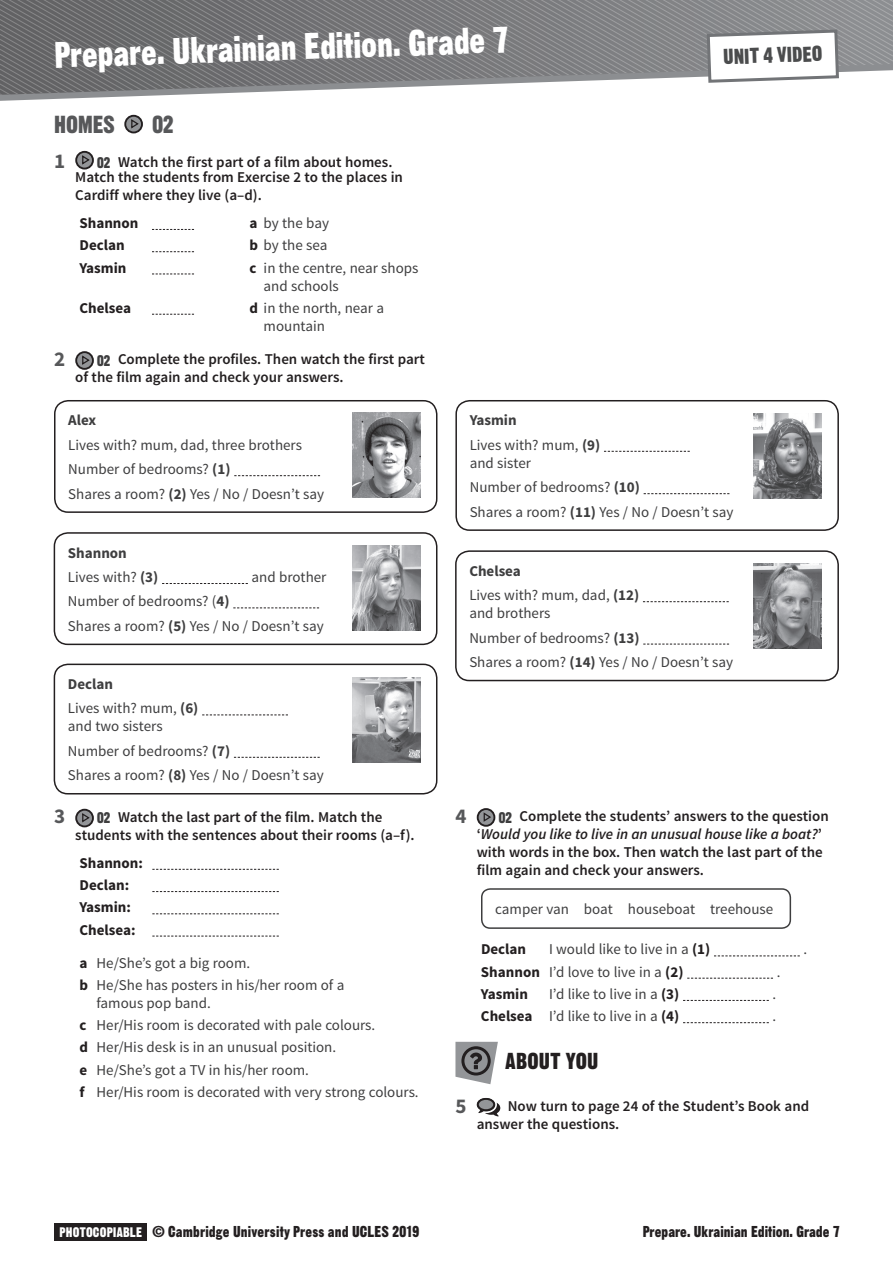
<style>
.page{position:relative;width:893px;height:1263px;background:#fff}
.page>*{position:absolute;margin:0;border:0;box-sizing:border-box;transform-origin:0 0}
.t1{font:36px "Gothic Thirteen Std";color:#fff}
.t2{font:24px "Gothic Thirteen Std";color:#57585a}
.t3{font:22.5px "Gothic Thirteen Std";letter-spacing:.01em;color:#231f20}
.t4{font:21px "Gothic Thirteen Std";color:#4b4c4d}
.t5{font:700 21px "Source Sans Pro";color:#57585a}
.t6{font:15.3px "Gothic Thirteen Std";color:#231f20}
.t7{font:15px/24.5px "Source Sans Pro";color:#3e3e3f}
.t8{font:600 15px/18px "Source Sans Pro";color:#231f20}
.t9{font:700 15px/22.2px "Source Sans Pro";color:#231f20}
.t10{font:700 15px/24.3px "Source Sans Pro";color:#3e3e3f}
.s1{font-family:"Gothic Thirteen Std";font-weight:400;color:#3e3e3f}
.s2{font-weight:700;color:#231f20}
.s3{font-weight:700}
.s4{font-weight:400}
.s5{font-style:italic}
.s6{font-size:13.5px;color:#fff}
</style>
<div class="page">
<svg style="left:0;top:0;width:893px;height:101px;background:#8f9092"></svg>
<div style="left:54px;top:1223px;width:93px;height:18px;background:#231f20"></div>
<svg style="left:705px;top:28px;width:135px;height:56px"></svg>
<svg style="left:125px;top:116px;width:17px;height:16px"></svg>
<div style="left:124px;top:115px;width:19px;height:18px;border:2px solid #231f20;border-radius:50%"></div>
<svg style="left:130px;top:118px;width:10px;height:11px"></svg>
<svg style="left:76px;top:152px;width:17px;height:17px"></svg>
<div style="left:75px;top:151px;width:19px;height:18px;border:2px solid #231f20;border-radius:50%"></div>
<svg style="left:81px;top:154px;width:10px;height:11px"></svg>
<svg style="left:152px;top:229px;width:42px;height:1px"></svg>
<svg style="left:152px;top:251px;width:42px;height:1px"></svg>
<svg style="left:152px;top:274px;width:42px;height:1px"></svg>
<svg style="left:152px;top:314px;width:42px;height:1px"></svg>
<svg style="left:76px;top:352px;width:17px;height:17px"></svg>
<div style="left:75px;top:351px;width:19px;height:19px;border:2px solid #231f20;border-radius:50%"></div>
<svg style="left:81px;top:354px;width:10px;height:11px"></svg>
<svg style="left:76px;top:810px;width:17px;height:16px"></svg>
<div style="left:75px;top:809px;width:19px;height:18px;border:2px solid #231f20;border-radius:50%"></div>
<svg style="left:81px;top:812px;width:10px;height:11px"></svg>
<svg style="left:152px;top:869px;width:127px;height:1px"></svg>
<svg style="left:152px;top:891px;width:127px;height:1px"></svg>
<svg style="left:152px;top:913px;width:127px;height:1px"></svg>
<svg style="left:152px;top:936px;width:127px;height:1px"></svg>
<svg style="left:234px;top:475px;width:86px;height:1px"></svg>
<div style="left:54px;top:400px;width:383px;height:113px;border:2px solid #231f20;border-radius:14px"></div>
<img style="left:352px;top:413px;width:68px;height:85px">
<svg style="left:162px;top:583px;width:86px;height:1px"></svg>
<svg style="left:233px;top:607px;width:86px;height:1px"></svg>
<div style="left:54px;top:532px;width:383px;height:113px;border:2px solid #231f20;border-radius:14px"></div>
<img style="left:352px;top:545px;width:68px;height:85px">
<svg style="left:202px;top:714px;width:86px;height:1px"></svg>
<svg style="left:234px;top:757px;width:86px;height:1px"></svg>
<div style="left:54px;top:664px;width:383px;height:130px;border:2px solid #231f20;border-radius:14px"></div>
<img style="left:353px;top:678px;width:68px;height:85px">
<svg style="left:604px;top:451px;width:86px;height:1px"></svg>
<svg style="left:644px;top:493px;width:85px;height:1px"></svg>
<div style="left:455px;top:400px;width:384px;height:131px;border:2px solid #231f20;border-radius:14px"></div>
<img style="left:754px;top:413px;width:68px;height:85px">
<svg style="left:643px;top:601px;width:86px;height:1px"></svg>
<svg style="left:643px;top:644px;width:86px;height:1px"></svg>
<div style="left:455px;top:550px;width:384px;height:131px;border:2px solid #231f20;border-radius:14px"></div>
<img style="left:754px;top:564px;width:68px;height:85px">
<svg style="left:478px;top:809px;width:16px;height:17px"></svg>
<div style="left:477px;top:808px;width:18px;height:19px;border:2px solid #231f20;border-radius:50%"></div>
<svg style="left:482px;top:811px;width:10px;height:11px"></svg>
<div style="left:481px;top:888px;width:310px;height:41px;border:2px solid #3e3e3f;border-radius:9px"></div>
<svg style="left:714px;top:955px;width:86px;height:1px"></svg>
<svg style="left:687px;top:978px;width:86px;height:1px"></svg>
<svg style="left:683px;top:1000px;width:86px;height:1px"></svg>
<svg style="left:683px;top:1022px;width:86px;height:1px"></svg>
<svg style="left:477px;top:1098px;width:23px;height:18px"></svg>
<div style="left:478px;top:1099px;width:16px;height:11px;background:#939598;border-radius:50%"></div>
<div style="left:477px;top:1098px;width:18px;height:13px;border:2px solid #231f20;border-radius:50%"></div>
<svg style="left:455px;top:1042px;width:43px;height:42px;background:#909092"></svg>
<h1 class="t1" style="left:54px;top:33px;width:456px;rotate:-2deg">Prepare. Ukrainian Edition. Grade 7</h1>
<h2 class="t2" style="left:54px;top:109px;width:63px">HOMES</h2>
<h2 class="t2" style="left:153px;top:109px;width:23px">02</h2>
<h3 class="t5" style="left:54px;top:148px;width:13px">1</h3>
<p class="t8" style="left:97px;top:153px;width:297px"><span class="s1">02</span> Watch the first part of a film about homes.</p>
<p class="t8" style="left:75px;top:169px;width:329px">Match the students from Exercise 2 to the places in<br>Cardiff where they live (a–d).</p>
<p class="t9" style="left:79px;top:212px;width:60px">Shannon</p>
<p class="t7" style="left:250px;top:211px;width:81px"><span class="s2">a</span> by the bay</p>
<p class="t9" style="left:80px;top:235px;width:47px">Declan</p>
<p class="t7" style="left:250px;top:233px;width:79px"><span class="s2">b</span> by the sea</p>
<p class="t9" style="left:80px;top:257px;width:48px">Yasmin</p>
<p class="t7" style="left:264px;top:259px;width:156px;line-height:18px;text-indent:-14px"><span class="s2">c</span> in the centre, near shops and schools</p>
<p class="t9" style="left:80px;top:297px;width:53px">Chelsea</p>
<p class="t7" style="left:264px;top:299px;width:122px;line-height:18px;text-indent:-14px"><span class="s2">d</span> in the north, near a mountain</p>
<h3 class="t5" style="left:54px;top:345px;width:13px">2</h3>
<p class="t8" style="left:75px;top:351px;width:351px;text-indent:22px"><span class="s1">02</span> Complete the profiles. Then watch the first part of the film again and check your answers.</p>
<h3 class="t4" style="left:723px;top:44px;width:101px;rotate:-2deg">UNIT 4 VIDEO</h3>
<p class="t10" style="left:68px;top:409px;width:30px">Alex</p>
<p class="t7" style="left:68px;top:433px;width:257px">Lives with? mum, dad, three brothers<br>Number of bedrooms? <span class="s3">(1)<br></span>Shares a room? <span class="s3">(2)</span> Yes / No / Doesn’t say</p>
<p class="t10" style="left:68px;top:541px;width:92px">Shannon<br><span class="s4">Lives with?</span> (3)</p>
<p class="t7" style="left:252px;top:565px;width:76px">and brother</p>
<p class="t7" style="left:68px;top:589px;width:257px">Number of bedrooms? (<span class="s3">4)<br></span>Shares a room? <span class="s3">(5)</span> Yes / No / Doesn’t say</p>
<p class="t7" style="left:68px;top:672px;width:132px"><span class="s3">Declan<br></span>Lives with? mum, <span class="s3">(6)</span></p>
<p class="t7" style="left:68px;top:714px;width:257px">and two sisters<br>Number of bedrooms? <span class="s3">(7)<br></span>Shares a room? <span class="s3">(8)</span> Yes / No / Doesn’t say</p>
<h3 class="t5" style="left:54px;top:803px;width:13px">3</h3>
<p class="t8" style="left:75px;top:808px;width:341px;text-indent:22px"><span class="s1">02</span> Watch the last part of the film. Match the students with the sentences about their rooms (a–f).</p>
<p class="t9" style="left:79px;top:852px;width:65px">Shannon:<br>Declan:<br>Yasmin:<br>Chelsea:</p>
<p class="t7" style="left:80px;top:952px;width:266px;line-height:22.2px"><span class="s2">a</span> He/She’s got a big room.<br><span class="s2">b</span> He/She has posters in his/her room of a</p>
<p class="t7" style="left:80px;top:992px;width:341px;line-height:22.2px;text-indent:17px">famous pop band.<br><span class="s2">c</span> Her/His room is decorated with pale colours.<br><span class="s2">d</span> Her/His desk is in an unusual position.<br><span class="s2">e</span> He/She’s got a TV in his/her room.<br><span class="s2">f</span> Her/His room is decorated with very strong colours.</p>
<p class="t7" style="left:470px;top:409px;width:132px"><span class="s3">Yasmin<br></span>Lives with? mum, <span class="s3">(9)</span></p>
<p class="t7" style="left:470px;top:451px;width:265px">and sister<br>Number of bedrooms? <span class="s3">(10)<br></span>Shares a room? <span class="s3">(11)</span> Yes / No / Doesn’t say</p>
<p class="t7" style="left:469px;top:559px;width:171px"><span class="s3">Chelsea<br></span>Lives with? mum, dad, <span class="s3">(12)</span></p>
<p class="t7" style="left:469px;top:601px;width:265px">and brothers<br>Number of bedrooms? <span class="s3">(13)<br></span>Shares a room? <span class="s3">(14)</span> Yes / No / Doesn’t say</p>
<h3 class="t5" style="left:455px;top:802px;width:13px">4</h3>
<p class="t8" style="left:477px;top:808px;width:354px;text-indent:22px"><span class="s1">02</span> Complete the students’ answers to the question ‘<span class="s5">Would you like to live in an unusual house like a boat?</span>’ with words in the box. Then watch the last part of the film again and check your answers.</p>
<p class="t7" style="left:495px;top:897px;width:280px">camper van boat houseboat treehouse</p>
<p class="t9" style="left:481px;top:939px;width:47px">Declan</p>
<p class="t7" style="left:549px;top:937px;width:163px">I would like to live in a <span class="s2">(1)</span></p>
<p class="t7" style="left:803px;top:937px;width:5px">.</p>
<p class="t7" style="left:481px;top:960px;width:204px"><span class="s2">Shannon</span> I’d love to live in a <span class="s2">(2)</span></p>
<p class="t7" style="left:777px;top:960px;width:5px">.</p>
<p class="t9" style="left:481px;top:983px;width:48px">Yasmin</p>
<p class="t7" style="left:549px;top:982px;width:132px">I’d like to live in a <span class="s2">(3)</span></p>
<p class="t7" style="left:773px;top:982px;width:5px">.</p>
<p class="t7" style="left:481px;top:1004px;width:200px"><span class="s2">Chelsea</span> I’d like to live in a <span class="s2">(4)</span></p>
<p class="t7" style="left:773px;top:1004px;width:5px">.</p>
<h3 class="t3" style="left:506px;top:1047px;width:94px">ABOUT YOU</h3>
<h3 class="t5" style="left:455px;top:1092px;width:13px">5</h3>
<p class="t8" style="left:477px;top:1098px;width:334px;text-indent:31px">Now turn to page 24 of the Student’s Book and answer the questions.</p>
<p class="t6" style="left:60px;top:1222px;width:361px"><span class="s6">PHOTOCOPIABLE</span> © Cambridge University Press and UCLES 2019</p>
<p class="t6" style="left:643px;top:1222px;width:199px">Prepare. Ukrainian Edition. Grade 7</p>
</div>
